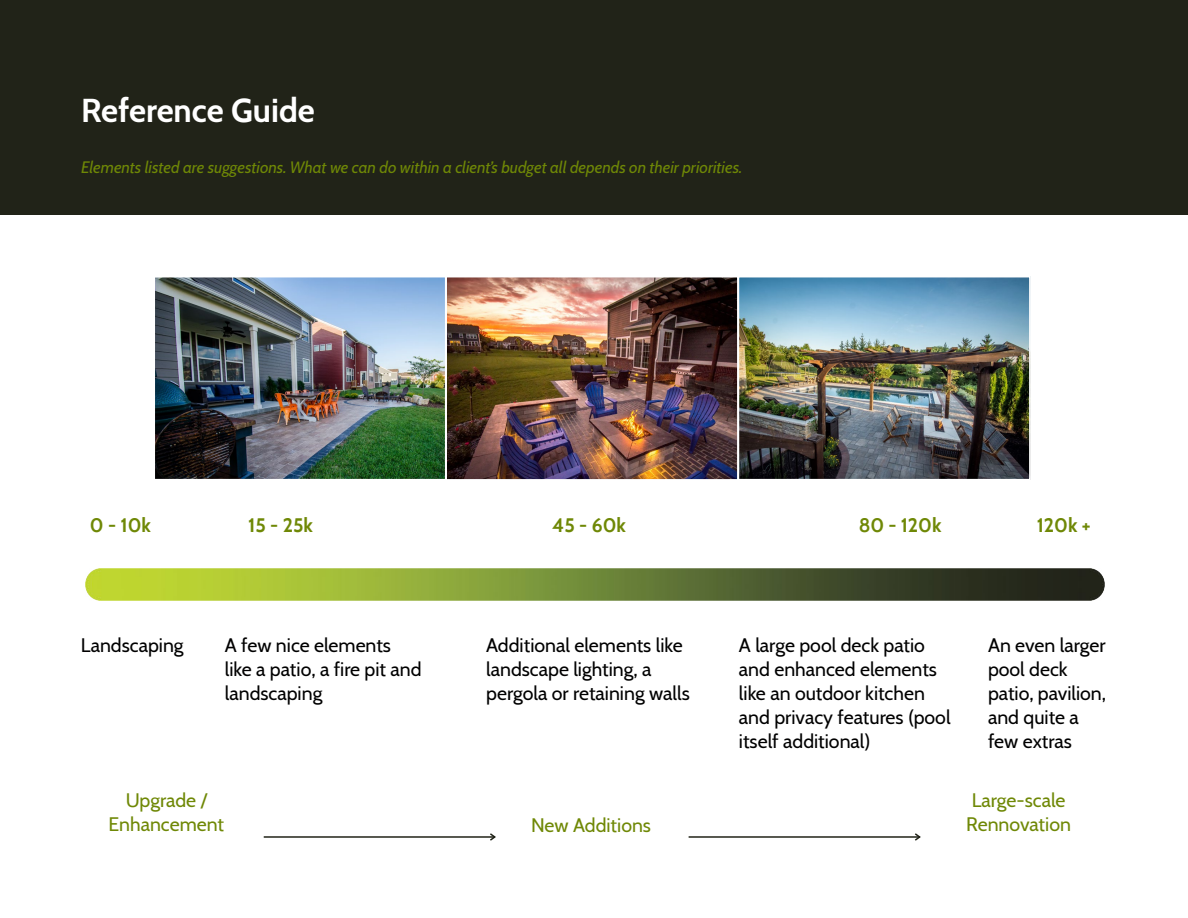
<style>
.page{position:relative;width:1188px;height:918px;background:#fff}
.page>*{position:absolute;margin:0;border:0;box-sizing:border-box;transform-origin:0 0}
.t1{font:700 33px "Cabin";color:#fff}
.t2{font:19.5px/24px "Cabin";color:#010000}
.t3{font:19.5px/24px "Cabin";color:#6f8806;text-align:center}
.t4{font:700 19.5px "Cabin";color:#6f8806}
.t5{font:italic 16.5px "Cabin";color:#6f8806}
</style>
<div class="page">
<div style="left:0;top:0;width:1188px;height:214px;background:#212318"></div>
<hr style="left:264px;top:836px;width:231px;height:2px;background:#212318">
<svg style="left:488px;top:833px;width:8px;height:8px"></svg>
<hr style="left:689px;top:836px;width:231px;height:2px;background:#212318">
<svg style="left:913px;top:833px;width:8px;height:8px"></svg>
<img style="left:85px;top:569px;width:1020px;height:32px">
<img style="left:156px;top:279px;width:872px;height:199px">
<div style="left:153px;top:276px;width:294px;height:205px;border:2px solid #fff"></div>
<div style="left:445px;top:276px;width:294px;height:205px;border:2px solid #fff"></div>
<div style="left:737px;top:276px;width:294px;height:205px;border:2px solid #fff"></div>
<h1 class="t1" style="left:81px;top:84px;width:235px">Reference Guide</h1>
<p class="t5" style="left:81px;top:154px;width:663px">Elements listed are suggestions. What we can do within a client’s budget all depends on their priorities.</p>
<p class="t4" style="left:90px;top:510px;width:63px">0 - 10k</p>
<p class="t4" style="left:248px;top:510px;width:66px">15 - 25k</p>
<p class="t4" style="left:552px;top:510px;width:75px">45 - 60k</p>
<p class="t4" style="left:859px;top:510px;width:84px">80 - 120k</p>
<p class="t4" style="left:1037px;top:510px;width:55px">120k +</p>
<p class="t2" style="left:81px;top:632px;width:104px">Landscaping</p>
<p class="t2" style="left:225px;top:632px;width:198px">A few nice elements like a patio, a fire pit and landscaping</p>
<p class="t2" style="left:486px;top:632px;width:205px">Additional elements like landscape lighting, a pergola or retaining walls</p>
<p class="t2" style="left:739px;top:632px;width:213px">A large pool deck patio and enhanced elements like an outdoor kitchen and privacy features (pool itself additional)</p>
<p class="t2" style="left:988px;top:632px;width:120px">An even larger pool deck patio, pavilion, and quite a few extras</p>
<p class="t3" style="left:109px;top:787px;width:117px">Upgrade /<br>Enhancement</p>
<p class="t3" style="left:531px;top:812px;width:121px">New Additions</p>
<p class="t3" style="left:966px;top:787px;width:106px;text-align:left">Large-scale<br>Rennovation</p>
</div>
